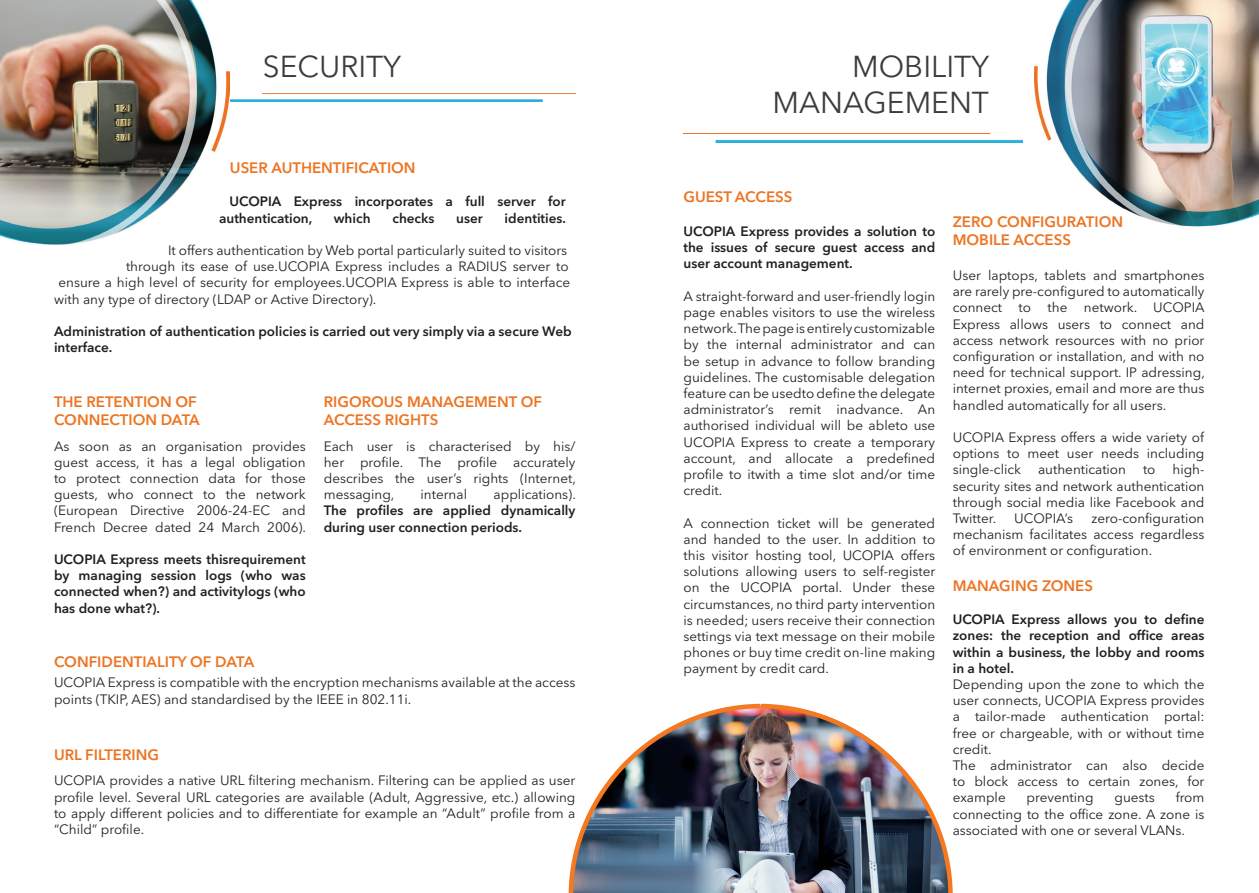
<style>
.page{position:relative;width:1259px;height:893px;background:#fff}
.page>*{position:absolute;margin:0;border:0;box-sizing:border-box;transform-origin:0 0}
.t1{font:30px/36px "Avenir Next LT Pro";color:#3b3c3e;text-align:right}
.t2{font:600 15px/18px "Avenir Next LT Pro";color:#ec7523}
.t3{font:13.5px/16.2px "Avenir Next LT Pro";color:#231f20;text-align:justify}
.t4{font:600 13.5px/16.2px "Avenir Next LT Pro";color:#231f20}
</style>
<div class="page">
<img style="left:0;top:0;width:230px;height:245px">
<img style="left:230px;top:99px;width:313px;height:3px">
<img style="left:715px;top:139px;width:307px;height:3px">
<img style="left:1034px;top:0;width:225px;height:227px">
<img style="left:568px;top:703px;width:385px;height:190px">
<h1 class="t1" style="left:263px;top:48px;width:140px">SECURITY</h1>
<p class="t2" style="left:230px;top:158px;width:187px">USER AUTHENTIFICATION</p>
<p class="t4" style="left:219px;top:194px;width:348px;text-indent:11px">UCOPIA Express incorporates a full server for authentication,</p>
<p class="t4" style="left:334px;top:210px;width:38px">which</p>
<p class="t4" style="left:392px;top:210px;width:44px">checks</p>
<p class="t4" style="left:456px;top:210px;width:28px">user</p>
<p class="t4" style="left:504px;top:210px;width:63px">identities.</p>
<p class="t3" style="left:168px;top:242px;width:401px">It offers authentication by Web portal particularly suited to visitors</p>
<p class="t3" style="left:126px;top:258px;width:444px">through its ease of use.UCOPIA Express includes a RADIUS server to</p>
<p class="t3" style="left:59px;top:275px;width:513px">ensure a high level of security for employees.UCOPIA Express is able to interface</p>
<p class="t3" style="left:54px;top:291px;width:324px">with any type of directory (LDAP or Active Directory).</p>
<p class="t4" style="left:54px;top:323px;width:519px">Administration of authentication policies is carried out very simply via a secure Web interface.</p>
<p class="t2" style="left:54px;top:393px;width:147px">THE RETENTION OF<br>CONNECTION DATA</p>
<p class="t3" style="left:54px;top:438px;width:254px">As soon as an organisation provides guest access, it has a legal obligation to protect connection data for those guests, who connect to the network (European Directive 2006-24-EC and French Decree dated 24 March 2006).</p>
<p class="t4" style="left:54px;top:551px;width:253px;text-align:justify">UCOPIA Express meets thisrequirement by managing session logs (who was connected when?) and activitylogs (who has done what?).</p>
<p class="t2" style="left:54px;top:653px;width:202px">CONFIDENTIALITY OF DATA</p>
<p class="t2" style="left:324px;top:393px;width:220px">RIGOROUS MANAGEMENT OF<br>ACCESS RIGHTS</p>
<p class="t3" style="left:324px;top:438px;width:254px">Each user is characterised by his/ her profile. The profile accurately describes the user’s rights (Internet, messaging,</p>
<p class="t3" style="left:420px;top:486px;width:48px">internal</p>
<p class="t3" style="left:493px;top:486px;width:84px">applications).</p>
<p class="t4" style="left:324px;top:502px;width:253px">The profiles are applied dynamically during user connection periods.</p>
<p class="t3" style="left:54px;top:674px;width:523px">UCOPIA Express is compatible with the encryption mechanisms available at the access points (TKIP, AES) and standardised by the IEEE in 802.11i.</p>
<p class="t2" style="left:54px;top:746px;width:107px">URL FILTERING</p>
<p class="t3" style="left:54px;top:772px;width:523px">UCOPIA provides a native URL filtering mechanism. Filtering can be applied as user profile level. Several URL categories are available (Adult, Aggressive, etc.) allowing to apply different policies and to differentiate for example an “Adult” profile from a “Child” profile.</p>
<h1 class="t1" style="left:772px;top:48px;width:218px">MOBILITY<br>MANAGEMENT</h1>
<p class="t2" style="left:683px;top:187px;width:110px">GUEST ACCESS</p>
<p class="t4" style="left:683px;top:223px;width:253px;text-align:justify">UCOPIA Express provides a solution to the issues of secure guest access and user account management.</p>
<p class="t3" style="left:683px;top:288px;width:253px">A straight-forward and user-friendly login page enables visitors to use the wireless network. The page is entirely customizable by the internal administrator and can be setup in advance to follow branding guidelines. The customisable delegation feature can be usedto define the delegate administrator’s remit inadvance. An authorised individual will be ableto use UCOPIA Express to create a temporary account, and allocate a predefined profile to itwith a time slot and/or time credit.</p>
<p class="t3" style="left:683px;top:515px;width:253px">A connection ticket will be generated and handed to the user. In addition to this visitor hosting tool, UCOPIA offers solutions allowing users to self-register on the UCOPIA portal. Under these circumstances, no third party intervention is needed; users receive their connection settings via text message on their mobile phones or buy time credit on-line making payment by credit card.</p>
<p class="t2" style="left:952px;top:213px;width:172px">ZERO CONFIGURATION<br>MOBILE ACCESS</p>
<p class="t3" style="left:952px;top:267px;width:254px">User laptops, tablets and smartphones are rarely pre-configured to automatically connect to the network. UCOPIA Express allows users to connect and access network resources with no prior configuration or installation, and with no need for technical support. IP adressing, internet proxies, email and more are thus handled automatically for all users.</p>
<p class="t3" style="left:952px;top:429px;width:253px">UCOPIA Express offers a wide variety of options to meet user needs including single-click</p>
<p class="t3" style="left:952px;top:461px;width:253px;text-indent:220px">high&shy;security sites and network authentication through social media like Facebook and Twitter.</p>
<p class="t3" style="left:1038px;top:461px;width:89px">authentication</p>
<p class="t3" style="left:1143px;top:461px;width:14px">to</p>
<p class="t3" style="left:952px;top:510px;width:253px;text-indent:139px">zero-configuration mechanism facilitates access regardless of environment or configuration.</p>
<p class="t3" style="left:1014px;top:510px;width:60px">UCOPIA’s</p>
<p class="t2" style="left:952px;top:576px;width:142px">MANAGING ZONES</p>
<p class="t4" style="left:952px;top:611px;width:253px;text-align:justify">UCOPIA Express allows you to define zones: the reception and office areas within a business, the lobby and rooms in a hotel.</p>
<p class="t3" style="left:952px;top:676px;width:253px;text-align:left">Depending upon the zone to which the user connects, UCOPIA Express provides a tailor-made authentication portal: free or chargeable, with or without time credit.<br>The administrator can also decide to block access to certain zones, for example</p>
<p class="t3" style="left:952px;top:789px;width:253px;text-indent:223px">from connecting to the office zone. A zone is associated with one or several VLANs.</p>
<p class="t3" style="left:1026px;top:789px;width:69px">preventing</p>
<p class="t3" style="left:1114px;top:789px;width:42px">guests</p>
</div>
